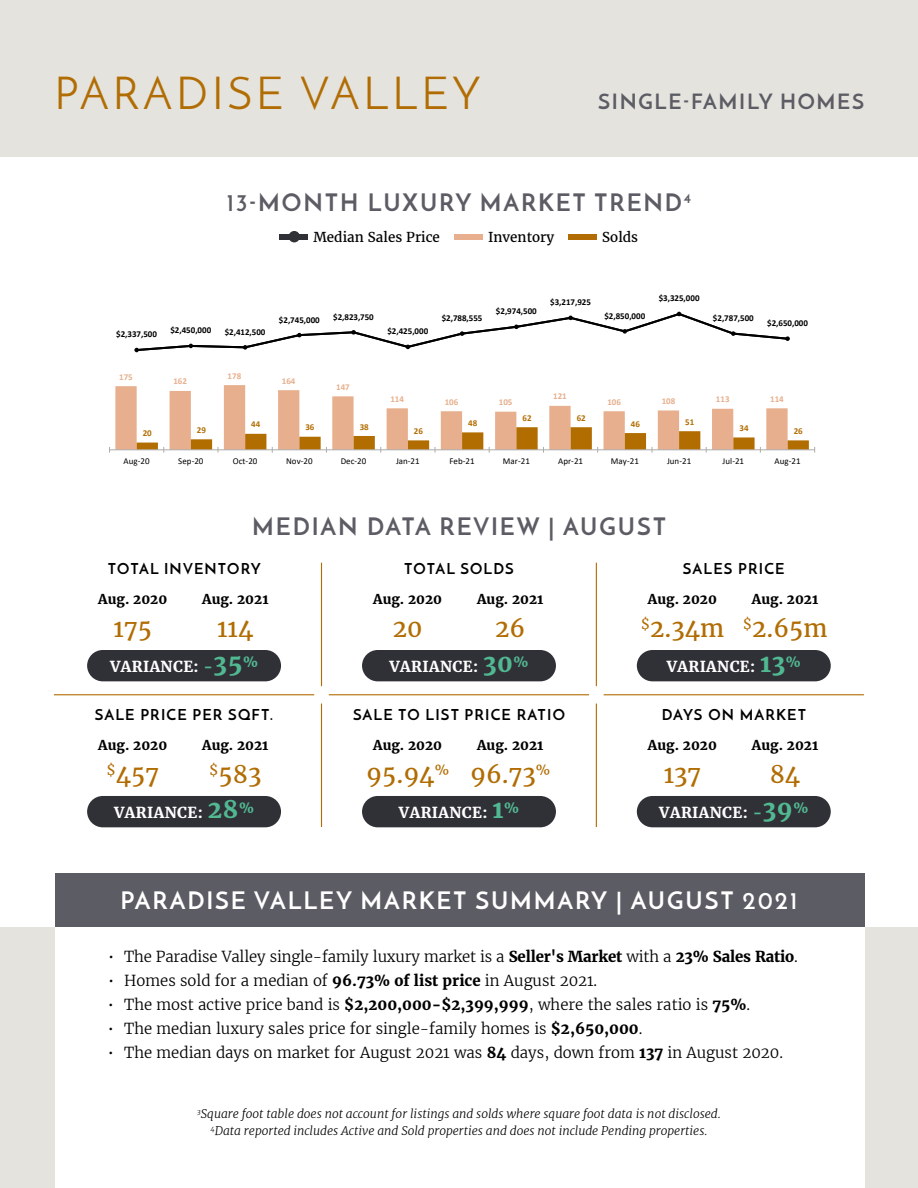
<style>
.page{position:relative;width:918px;height:1188px;background:#fff}
.page>*{position:absolute;margin:0;border:0;box-sizing:border-box;transform-origin:0 0}
.t1{font:45px "Josefin Sans";letter-spacing:.08em;color:#b16d03}
.t2{font:700 24px "Josefin Sans";letter-spacing:.08em;color:#5c5c65}
.t3{font:24px "Merriweather";color:#b16d03}
.t4{font:700 24px "Josefin Sans";letter-spacing:.08em;color:#fff}
.t5{font:700 21px "Josefin Sans";letter-spacing:.08em;color:#5c5c65}
.t6{font:300 15px "Merriweather";color:#000}
.t7{font:700 15px "Josefin Sans";letter-spacing:.08em;color:#000}
.t8{font:700 15px "Merriweather";letter-spacing:.025em;color:#fff}
.t9{font:700 13.5px "Merriweather";color:#000}
.t10{font:13.5px "Merriweather";color:#000}
.t11{font:italic 300 12px/16.5px "Merriweather";color:#000;text-align:center}
.t12{font:700 9px "Calibri";color:#000}
.t13{font:9px "Calibri";color:#000}
.t14{font:700 9px "Calibri";color:#e7af8d}
.t15{font:700 9px "Calibri";color:#b26d01}
.s1{color:#51b991}
.s2{font-size:24px;color:#51b991}
.s3{font-weight:700}
</style>
<div class="page">
<div style="left:0;top:0;width:918px;height:158px;background:#e5e3dd"></div>
<div style="left:0;top:927px;width:918px;height:261px;background:#e5e3dd"></div>
<div style="left:55px;top:925px;width:810px;height:263px;background:#fff"></div>
<div style="left:55px;top:873px;width:810px;height:54px;background:#5c5c65"></div>
<hr style="left:54px;top:694px;width:260px;height:1px;background:#b16d03">
<hr style="left:321px;top:563px;width:1px;height:123px;background:#b16d03">
<hr style="left:321px;top:704px;width:1px;height:123px;background:#b16d03">
<hr style="left:596px;top:563px;width:1px;height:123px;background:#b16d03">
<hr style="left:596px;top:704px;width:1px;height:123px;background:#b16d03">
<hr style="left:329px;top:694px;width:260px;height:1px;background:#b16d03">
<hr style="left:604px;top:694px;width:260px;height:1px;background:#b16d03">
<div style="left:569px;top:234px;width:28px;height:6px;background:#b16d03"></div>
<div style="left:280px;top:234px;width:28px;height:6px;background:#303037"></div>
<div style="left:289px;top:231px;width:11px;height:11px;background:#303037;border-radius:50%"></div>
<div style="left:454px;top:234px;width:29px;height:6px;background:#e7af8e"></div>
<svg style="left:115px;top:394px;width:673px;height:55px"></svg>
<hr style="left:110px;top:449px;width:705px;height:1px;background:#afabab">
<svg style="left:137px;top:427px;width:678px;height:26px"></svg>
<svg style="left:115px;top:311px;width:675px;height:83px"></svg>
<div style="left:87px;top:650px;width:194px;height:31px;background:#303037;border-radius:16px"></div>
<div style="left:362px;top:650px;width:194px;height:31px;background:#303037;border-radius:16px"></div>
<div style="left:637px;top:650px;width:194px;height:31px;background:#303037;border-radius:16px"></div>
<div style="left:637px;top:796px;width:194px;height:31px;background:#303037;border-radius:16px"></div>
<div style="left:362px;top:796px;width:194px;height:31px;background:#303037;border-radius:16px"></div>
<div style="left:87px;top:796px;width:194px;height:31px;background:#303037;border-radius:16px"></div>
<h1 class="t1" style="left:54px;top:66px;width:428px">PARADISE VALLEY</h1>
<h3 class="t5" style="left:598px;top:88px;width:267px">SINGLE-FAMILY HOMES</h3>
<h2 class="t2" style="left:227px;top:188px;width:466px">13-MONTH LUXURY MARKET TREND<sup>4</sup></h2>
<p class="t10" style="left:314px;top:228px;width:128px">Median Sales Price</p>
<p class="t10" style="left:488px;top:228px;width:68px">Inventory</p>
<p class="t10" style="left:602px;top:228px;width:37px">Solds</p>
<p class="t12" style="left:116px;top:328px;width:42px">$2,337,500</p>
<p class="t12" style="left:170px;top:324px;width:42px">$2,450,000</p>
<p class="t12" style="left:225px;top:325px;width:42px">$2,412,500</p>
<p class="t12" style="left:279px;top:313px;width:42px">$2,745,000</p>
<p class="t12" style="left:333px;top:310px;width:42px">$2,823,750</p>
<p class="t12" style="left:387px;top:325px;width:42px">$2,425,000</p>
<p class="t12" style="left:442px;top:312px;width:42px">$2,788,555</p>
<p class="t12" style="left:496px;top:305px;width:42px">$2,974,500</p>
<p class="t12" style="left:550px;top:296px;width:42px">$3,217,925</p>
<p class="t12" style="left:604px;top:309px;width:42px">$2,850,000</p>
<p class="t12" style="left:659px;top:292px;width:42px">$3,325,000</p>
<p class="t12" style="left:713px;top:312px;width:42px">$2,787,500</p>
<p class="t12" style="left:767px;top:317px;width:42px">$2,650,000</p>
<p class="t14" style="left:119px;top:370px;width:15px">175</p>
<p class="t14" style="left:173px;top:375px;width:15px">162</p>
<p class="t14" style="left:228px;top:369px;width:15px">178</p>
<p class="t14" style="left:282px;top:374px;width:15px">164</p>
<p class="t14" style="left:336px;top:381px;width:15px">147</p>
<p class="t14" style="left:390px;top:393px;width:15px">114</p>
<p class="t14" style="left:445px;top:395px;width:15px">106</p>
<p class="t14" style="left:499px;top:396px;width:15px">105</p>
<p class="t14" style="left:553px;top:390px;width:15px">121</p>
<p class="t14" style="left:607px;top:395px;width:15px">106</p>
<p class="t14" style="left:662px;top:395px;width:15px">108</p>
<p class="t14" style="left:716px;top:393px;width:15px">113</p>
<p class="t14" style="left:770px;top:393px;width:15px">114</p>
<p class="t15" style="left:143px;top:427px;width:11px">20</p>
<p class="t15" style="left:197px;top:423px;width:11px">29</p>
<p class="t15" style="left:251px;top:418px;width:11px">44</p>
<p class="t15" style="left:305px;top:421px;width:11px">36</p>
<p class="t15" style="left:360px;top:420px;width:11px">38</p>
<p class="t15" style="left:414px;top:425px;width:11px">26</p>
<p class="t15" style="left:468px;top:417px;width:11px">48</p>
<p class="t15" style="left:522px;top:411px;width:11px">62</p>
<p class="t15" style="left:577px;top:411px;width:11px">62</p>
<p class="t15" style="left:631px;top:417px;width:11px">46</p>
<p class="t15" style="left:685px;top:415px;width:11px">51</p>
<p class="t15" style="left:739px;top:422px;width:11px">34</p>
<p class="t15" style="left:794px;top:425px;width:11px">26</p>
<p class="t13" style="left:124px;top:455px;width:27px">Aug-20</p>
<p class="t13" style="left:178px;top:455px;width:27px">Sep-20</p>
<p class="t13" style="left:233px;top:455px;width:26px">Oct-20</p>
<p class="t13" style="left:286px;top:455px;width:28px">Nov-20</p>
<p class="t13" style="left:341px;top:455px;width:27px">Dec-20</p>
<p class="t13" style="left:396px;top:455px;width:25px">Jan-21</p>
<p class="t13" style="left:450px;top:455px;width:27px">Feb-21</p>
<p class="t13" style="left:503px;top:455px;width:28px">Mar-21</p>
<p class="t13" style="left:558px;top:455px;width:26px">Apr-21</p>
<p class="t13" style="left:611px;top:455px;width:29px">May-21</p>
<p class="t13" style="left:667px;top:455px;width:26px">Jun-21</p>
<p class="t13" style="left:723px;top:455px;width:23px">Jul-21</p>
<p class="t13" style="left:775px;top:455px;width:28px">Aug-21</p>
<h2 class="t2" style="left:252px;top:511px;width:415px">MEDIAN DATA REVIEW | AUGUST</h2>
<p class="t7" style="left:108px;top:559px;width:155px">TOTAL INVENTORY</p>
<p class="t7" style="left:404px;top:559px;width:111px">TOTAL SOLDS</p>
<p class="t7" style="left:683px;top:559px;width:103px">SALES PRICE</p>
<p class="t9" style="left:98px;top:590px;width:71px">Aug. 2020</p>
<p class="t9" style="left:202px;top:590px;width:68px">Aug. 2021</p>
<p class="t9" style="left:373px;top:590px;width:71px">Aug. 2020</p>
<p class="t9" style="left:477px;top:590px;width:68px">Aug. 2021</p>
<p class="t9" style="left:648px;top:590px;width:71px">Aug. 2020</p>
<p class="t9" style="left:752px;top:590px;width:68px">Aug. 2021</p>
<h2 class="t3" style="left:114px;top:613px;width:40px">175</h2>
<h2 class="t3" style="left:217px;top:613px;width:38px">114</h2>
<h2 class="t3" style="left:393px;top:613px;width:31px">20</h2>
<h2 class="t3" style="left:495px;top:613px;width:32px">26</h2>
<h2 class="t3" style="left:641px;top:613px;width:188px"><sup>$</sup>2.34m <sup>$</sup>2.65m</h2>
<p class="t8" style="left:110px;top:657px;width:149px">VARIANCE: <span class="s1">-</span><span class="s2">35</span><sup>%</sup></p>
<p class="t8" style="left:389px;top:657px;width:141px">VARIANCE: <span class="s2">30</span><sup>%</sup></p>
<p class="t8" style="left:667px;top:657px;width:136px">VARIANCE: <span class="s2">13</span><sup>%</sup></p>
<p class="t7" style="left:95px;top:705px;width:180px">SALE PRICE PER SQFT.</p>
<p class="t7" style="left:353px;top:705px;width:213px">SALE TO LIST PRICE RATIO</p>
<p class="t7" style="left:662px;top:705px;width:146px">DAYS ON MARKET</p>
<p class="t9" style="left:98px;top:736px;width:71px">Aug. 2020</p>
<p class="t9" style="left:202px;top:736px;width:68px">Aug. 2021</p>
<p class="t9" style="left:373px;top:736px;width:71px">Aug. 2020</p>
<p class="t9" style="left:477px;top:736px;width:68px">Aug. 2021</p>
<p class="t9" style="left:648px;top:736px;width:71px">Aug. 2020</p>
<p class="t9" style="left:752px;top:736px;width:68px">Aug. 2021</p>
<h2 class="t3" style="left:106px;top:759px;width:54px"><sup>$</sup>457</h2>
<h2 class="t3" style="left:209px;top:759px;width:54px"><sup>$</sup>583</h2>
<p class="t8" style="left:114px;top:803px;width:141px">VARIANCE: <span class="s2">28</span><sup>%</sup></p>
<h2 class="t3" style="left:366px;top:759px;width:186px">95.94<sup>%</sup> 96.73<sup>%</sup></h2>
<p class="t8" style="left:399px;top:803px;width:122px">VARIANCE: <span class="s2">1</span><sup>%</sup></p>
<h2 class="t3" style="left:664px;top:759px;width:39px">137</h2>
<h2 class="t3" style="left:770px;top:759px;width:32px">84</h2>
<p class="t8" style="left:659px;top:803px;width:151px">VARIANCE: <span class="s1">-</span><span class="s2">39</span><sup>%</sup></p>
<h2 class="t4" style="left:121px;top:886px;width:678px">PARADISE VALLEY MARKET SUMMARY | AUGUST 2021</h2>
<p class="t6" style="left:108px;top:947px;width:691px">• The Paradise Valley single-family luxury market is a <span class="s3">Seller's Market</span> with a <span class="s3">23% Sales Ratio</span>.</p>
<p class="t6" style="left:108px;top:971px;width:491px">• Homes sold for a median of <span class="s3">96.73% of list price</span> in August 2021.</p>
<p class="t6" style="left:108px;top:995px;width:644px">• The most active price band is <span class="s3">$2,200,000-$2,399,999</span>, where the sales ratio is <span class="s3">75%</span>.</p>
<p class="t6" style="left:108px;top:1019px;width:536px">• The median luxury sales price for single-family homes is <span class="s3">$2,650,000</span>.</p>
<p class="t6" style="left:108px;top:1043px;width:677px">• The median days on market for August 2021 was <span class="s3">84</span> days, down from <span class="s3">137</span> in August 2020.</p>
<p class="t11" style="left:197px;top:1106px;width:525px"><sup>3</sup>Square foot table does not account for listings and solds where square foot data is not disclosed.<br><sup>4</sup>Data reported includes Active and Sold properties and does not include Pending properties.</p>
</div>
